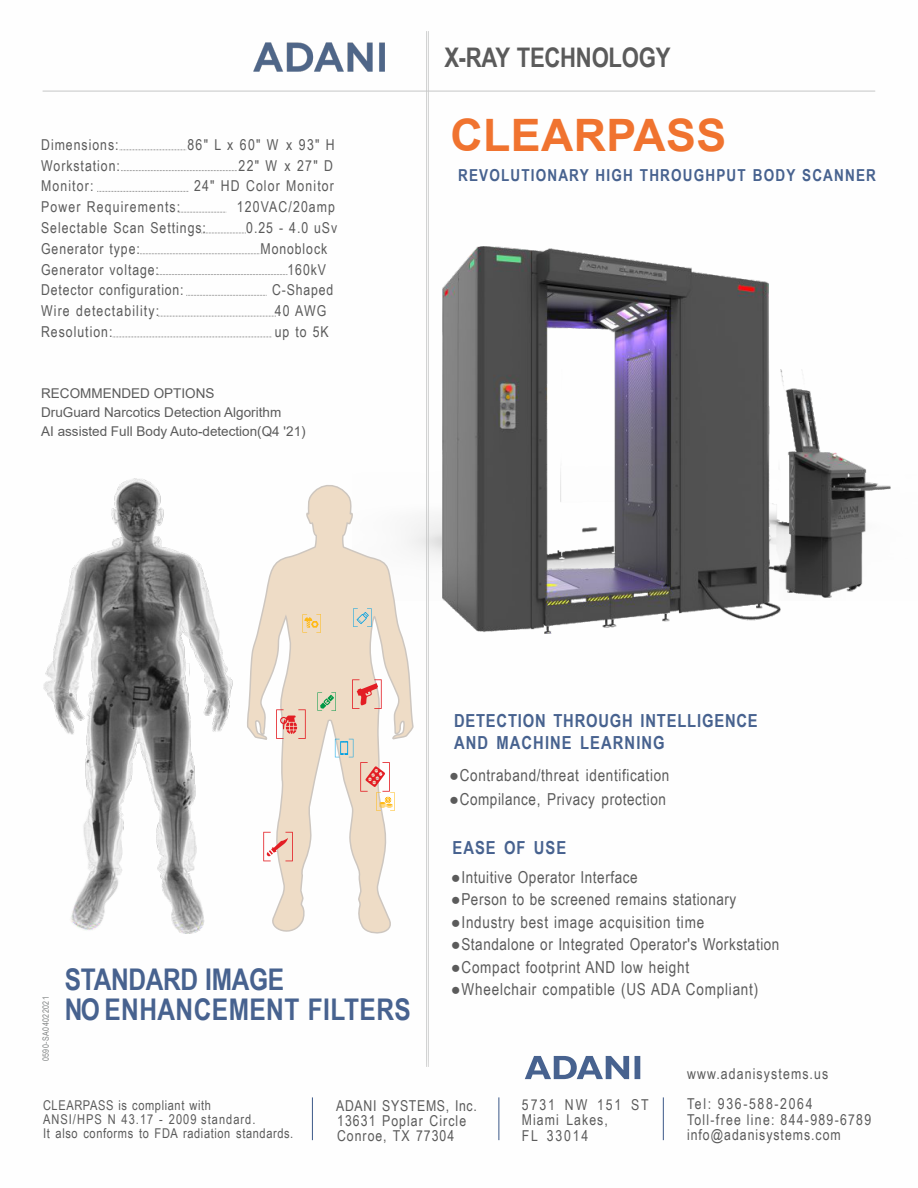
<style>
.page{position:relative;width:918px;height:1188px;background:#fff}
.page>*{position:absolute;margin:0;border:0;box-sizing:border-box;transform-origin:0 0}
.t1{font:700 44.7px "Arial";letter-spacing:.01em;color:#f0732f}
.t2{font:700 29.85px/30.2px "Arial Narrow";letter-spacing:.015em;color:#47628f}
.t3{font:700 27px "Arial Narrow";letter-spacing:-.01em;color:#5b5b5b}
.t4{font:700 18px/21.6px "Arial Narrow";letter-spacing:.045em;color:#47628f}
.t5{font:16.5px "Arial Narrow";letter-spacing:.035em;color:#5b5b5b}
.t6{font:700 16.5px "Arial Narrow";letter-spacing:.07em;color:#47628f}
.t7{font:15px/15.5px "Arial Narrow";letter-spacing:.065em;color:#5b5b5b}
.t8{font:15px/15.5px "Arial Narrow";letter-spacing:.085em;color:#5b5b5b}
.t9{font:15px/15.5px "Arial Narrow";letter-spacing:.12em;color:#5b5b5b}
.t10{font:15px "Arial Narrow";letter-spacing:.24em;color:#5b5b5b}
.t11{font:13.5px/18.9px "Arial";color:#5b5b5b}
.t12{font:13.5px/14px "Arial Narrow";letter-spacing:.045em;color:#5b5b5b}
.t13{font:8.55px "Arial Narrow";letter-spacing:.05em;color:#7f8282}
</style>
<div class="page">
<img style="left:254px;top:43px;width:130px;height:29px">
<img style="left:442px;top:246px;width:449px;height:387px">
<hr style="left:43px;top:91px;width:832px;height:1px;background:#c5c6c6">
<svg style="left:120px;top:149px;width:66px;height:1px"></svg>
<svg style="left:121px;top:170px;width:116px;height:1px"></svg>
<svg style="left:140px;top:253px;width:120px;height:1px"></svg>
<svg style="left:97px;top:191px;width:92px;height:1px"></svg>
<svg style="left:178px;top:212px;width:48px;height:1px"></svg>
<svg style="left:201px;top:233px;width:45px;height:1px"></svg>
<svg style="left:157px;top:274px;width:131px;height:1px"></svg>
<svg style="left:186px;top:295px;width:80px;height:1px"></svg>
<svg style="left:158px;top:316px;width:118px;height:1px"></svg>
<svg style="left:113px;top:337px;width:159px;height:1px"></svg>
<img style="left:426px;top:31px;width:3px;height:1036px">
<hr style="left:498px;top:1097px;width:1px;height:43px;background:#47628f">
<hr style="left:663px;top:1097px;width:1px;height:43px;background:#47628f">
<svg style="left:525px;top:1056px;width:115px;height:23px"></svg>
<hr style="left:312px;top:1097px;width:1px;height:43px;background:#47628f">
<img style="left:43px;top:478px;width:190px;height:456px">
<svg style="left:247px;top:485px;width:168px;height:449px;fill:#f6f6f6"></svg>
<svg style="left:263px;top:832px;width:30px;height:29px"></svg>
<svg style="left:352px;top:679px;width:30px;height:30px"></svg>
<svg style="left:276px;top:709px;width:30px;height:30px"></svg>
<svg style="left:335px;top:739px;width:18px;height:18px"></svg>
<svg style="left:360px;top:762px;width:35px;height:49px"></svg>
<svg style="left:317px;top:692px;width:19px;height:19px"></svg>
<svg style="left:353px;top:608px;width:19px;height:19px"></svg>
<svg style="left:303px;top:614px;width:18px;height:19px"></svg>
<p class="t7" style="left:41px;top:138px;width:79px">Dimensions:</p>
<p class="t10" style="left:187px;top:139px;width:149px">86"Lx60"W x93"H</p>
<p class="t7" style="left:41px;top:159px;width:80px">Workstation:</p>
<p class="t7" style="left:239px;top:159px;width:96px">22" W x 27" D</p>
<p class="t7" style="left:41px;top:180px;width:54px">Monitor:</p>
<p class="t7" style="left:194px;top:180px;width:141px">24" HD Color Monitor</p>
<p class="t7" style="left:41px;top:201px;width:141px">Power Requirements:</p>
<p class="t7" style="left:237px;top:201px;width:100px">120VAC/20amp</p>
<p class="t7" style="left:41px;top:221px;width:166px">Selectable Scan Settings:</p>
<p class="t7" style="left:246px;top:221px;width:93px">0.25 - 4.0 uSv</p>
<p class="t7" style="left:41px;top:242px;width:100px">Generator type:</p>
<p class="t7" style="left:261px;top:242px;width:68px">Monoblock</p>
<p class="t7" style="left:41px;top:263px;width:119px">Generator voltage:</p>
<p class="t7" style="left:288px;top:263px;width:40px">160kV</p>
<p class="t7" style="left:41px;top:284px;width:144px">Detector configuration:</p>
<p class="t7" style="left:272px;top:284px;width:63px">C-Shaped</p>
<p class="t7" style="left:41px;top:305px;width:120px">Wire detectability:</p>
<p class="t7" style="left:275px;top:305px;width:53px">40 AWG</p>
<p class="t7" style="left:41px;top:325px;width:73px">Resolution:</p>
<p class="t7" style="left:275px;top:325px;width:55px">up to 5K</p>
<p class="t11" style="left:41px;top:385px;width:266px">RECOMMENDED OPTIONS<br>DruGuard Narcotics Detection Algorithm<br>AI assisted Full Body Auto-detection(Q4 '21)</p>
<h3 class="t3" style="left:444px;top:47px;width:228px">X-RAY TECHNOLOGY</h3>
<h1 class="t1" style="left:450px;top:118px;width:277px">CLEARPASS</h1>
<p class="t6" style="left:458px;top:169px;width:419px">REVOLUTIONARY HIGH THROUGHPUT BODY SCANNER</p>
<p class="t13" style="left:43px;top:1061px;width:66px;rotate:-90deg">0590-SA04022021</p>
<h2 class="t2" style="left:65px;top:967px;width:348px">STANDARD IMAGE<br>NOENHANCEMENT FILTERS</h2>
<p class="t4" style="left:454px;top:712px;width:305px">DETECTION THROUGH INTELLIGENCE<br>AND MACHINE LEARNING</p>
<p class="t5" style="left:449px;top:769px;width:222px">●Contraband/threat identification</p>
<p class="t5" style="left:449px;top:793px;width:218px">●Compilance, Privacy protection</p>
<p class="t4" style="left:453px;top:839px;width:115px">EASE OF USE</p>
<p class="t5" style="left:451px;top:871px;width:188px">●Intuitive Operator Interface</p>
<p class="t5" style="left:451px;top:893px;width:287px">●Person to be screened remains stationary</p>
<p class="t5" style="left:451px;top:916px;width:255px">●Industry best image acquisition time</p>
<p class="t5" style="left:451px;top:938px;width:330px">●Standalone or Integrated Operator's Workstation</p>
<p class="t5" style="left:451px;top:961px;width:240px">●Compact footprint AND low height</p>
<p class="t5" style="left:451px;top:983px;width:309px">●Wheelchair compatible (US ADA Compliant)</p>
<p class="t7" style="left:687px;top:1067px;width:143px">www.adanisystems.us</p>
<p class="t12" style="left:43px;top:1100px;width:252px">CLEARPASS is compliant with<br>ANSI/HPS N 43.17 - 2009 standard.<br>It also conforms to FDA radiation standards.</p>
<p class="t7" style="left:336px;top:1099px;width:142px">ADANI SYSTEMS, Inc.<br>13631 Poplar Circle<br>Conroe, TX 77304</p>
<p class="t8" style="left:687px;top:1098px;width:186px">Tel: 936-588-2064<br>Toll-free line: 844-989-6789 info@adanisystems.com</p>
<p class="t9" style="left:522px;top:1098px;width:128px">5731 NW 151 ST<br>Miami Lakes,<br>FL 33014</p>
</div>
